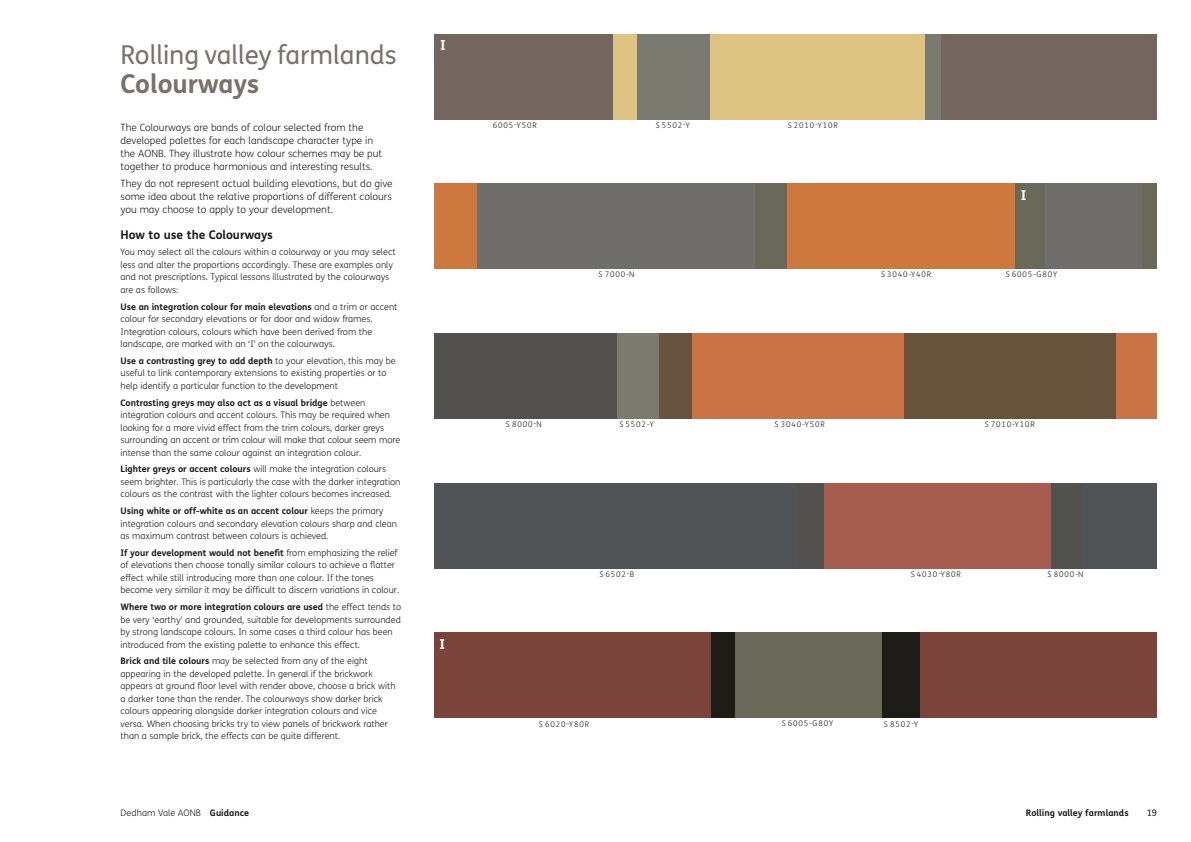
<style>
.page{position:relative;width:1191px;height:842px;background:#fff}
.page>*{position:absolute;margin:0;border:0;box-sizing:border-box;transform-origin:0 0}
.t1{font:26px "FS Me";color:#7a7168}
.t2{font:700 26px "FS Me";color:#7a7168}
.t3{font:700 13.8px "FS Me";color:#fff}
.t4{font:700 12px "FS Me";color:#1d1d1b}
.t5{font:300 10px/13px "FS Me";color:#1d1d1b}
.t6{font:300 9px/12.5px "FS Me";color:#1d1d1b}
.t7{font:700 9px "FS Me";letter-spacing:.005em;color:#1d1d1b}
.t8{font:9px "FS Me";color:#1d1d1b}
.t9{font:300 7.8px "FS Me";letter-spacing:.11em;color:#1d1d1b}
.s1{font-weight:700}
</style>
<div class="page">
<div style="left:1048px;top:483px;width:40px;height:85px;background:#52514e"></div>
<div style="left:1014px;top:184px;width:33px;height:85px;background:#6a6858"></div>
<div style="left:434px;top:34px;width:179px;height:85px;background:#72665e"></div>
<div style="left:434px;top:184px;width:44px;height:85px;background:#cd783d"></div>
<div style="left:612px;top:333px;width:47px;height:85px;background:#7b7a71"></div>
<div style="left:659px;top:333px;width:33px;height:85px;background:#68543d"></div>
<div style="left:903px;top:333px;width:213px;height:85px;background:#68543d"></div>
<div style="left:692px;top:333px;width:211px;height:85px;background:#cc7345"></div>
<div style="left:1116px;top:333px;width:41px;height:85px;background:#cc7345"></div>
<div style="left:751px;top:184px;width:38px;height:85px;background:#6a6858"></div>
<div style="left:1141px;top:184px;width:16px;height:85px;background:#6a6858"></div>
<div style="left:1045px;top:184px;width:96px;height:85px;background:#6f6e6b"></div>
<div style="left:787px;top:184px;width:227px;height:85px;background:#cd783d"></div>
<div style="left:478px;top:184px;width:277px;height:85px;background:#6f6e6b"></div>
<div style="left:613px;top:34px;width:23px;height:85px;background:#ddc483"></div>
<div style="left:636px;top:34px;width:75px;height:85px;background:#7b7a71"></div>
<div style="left:923px;top:34px;width:18px;height:85px;background:#7b7a71"></div>
<div style="left:710px;top:34px;width:214px;height:85px;background:#ddc483"></div>
<div style="left:941px;top:34px;width:216px;height:85px;background:#72665e"></div>
<div style="left:434px;top:333px;width:183px;height:85px;background:#52514e"></div>
<div style="left:434px;top:483px;width:366px;height:85px;background:#515456"></div>
<div style="left:434px;top:633px;width:276px;height:85px;background:#7b443a"></div>
<div style="left:734px;top:633px;width:148px;height:85px;background:#6a6858"></div>
<div style="left:710px;top:633px;width:24px;height:85px;background:#1d1c16"></div>
<div style="left:882px;top:633px;width:44px;height:85px;background:#1d1c16"></div>
<div style="left:920px;top:633px;width:237px;height:85px;background:#7b443a"></div>
<div style="left:798px;top:483px;width:28px;height:85px;background:#52514e"></div>
<div style="left:1082px;top:483px;width:75px;height:85px;background:#515456"></div>
<div style="left:824px;top:483px;width:227px;height:85px;background:#a65d50"></div>
<h1 class="t1" style="left:120px;top:37px;width:278px">Rolling valley farmlands</h1>
<h1 class="t2" style="left:120px;top:64px;width:140px">Colourways</h1>
<p class="t5" style="left:120px;top:120px;width:263px">The Colourways are bands of colour selected from the developed palettes for each landscape character type in the AONB. They illustrate how colour schemes may be put together to produce harmonious and interesting results.</p>
<p class="t5" style="left:120px;top:177px;width:273px;text-align:justify">They do not represent actual building elevations, but do give some idea about the relative proportions of different colours you may choose to apply to your development.</p>
<h3 class="t4" style="left:120px;top:225px;width:154px">How to use the Colourways</h3>
<p class="t6" style="left:120px;top:246px;width:277px">You may select all the colours within a colourway or you may select less and alter the proportions accordingly. These are examples only and not prescriptions. Typical lessons illustrated by the colourways are as follows:</p>
<p class="t6" style="left:120px;top:300px;width:278px"><span class="s1">Use an integration colour for main elevations</span> and a trim or accent colour for secondary elevations or for door and widow frames.<br>Integration colours, colours which have been derived from the landscape, are marked with an ‘I’ on the colourways.</p>
<p class="t6" style="left:120px;top:354px;width:277px"><span class="s1">Use a contrasting grey to add depth</span> to your elevation, this may be useful to link contemporary extensions to existing properties or to help identify a particular function to the development</p>
<p class="t6" style="left:120px;top:396px;width:281px"><span class="s1">Contrasting greys may also act as a visual bridge</span> between integration colours and accent colours. This may be required when looking for a more vivid effect from the trim colours, darker greys surrounding an accent or trim colour will make that colour seem more intense than the same colour against an integration colour.</p>
<p class="t6" style="left:120px;top:463px;width:281px"><span class="s1">Lighter greys or accent colours</span> will make the integration colours seem brighter. This is particularly the case with the darker integration colours as the contrast with the lighter colours becomes increased.</p>
<p class="t6" style="left:120px;top:504px;width:278px"><span class="s1">Using white or off-white as an accent colour</span> keeps the primary integration colours and secondary elevation colours sharp and clean as maximum contrast between colours is achieved.</p>
<p class="t6" style="left:120px;top:546px;width:280px"><span class="s1">If your development would not benefit</span> from emphasizing the relief of elevations then choose tonally similar colours to achieve a flatter effect while still introducing more than one colour. If the tones become very similar it may be difficult to discern variations in colour.</p>
<p class="t6" style="left:120px;top:600px;width:282px"><span class="s1">Where two or more integration colours are used</span> the effect tends to be very ‘earthy’ and grounded, suitable for developments surrounded by strong landscape colours. In some cases a third colour has been introduced from the existing palette to enhance this effect.</p>
<p class="t6" style="left:120px;top:655px;width:277px"><span class="s1">Brick and tile colours</span> may be selected from any of the eight appearing in the developed palette. In general if the brickwork appears at ground floor level with render above, choose a brick with a darker tone than the render. The colourways show darker brick colours appearing alongside darker integration colours and vice versa. When choosing bricks try to view panels of brickwork rather than a sample brick, the effects can be quite different.</p>
<h2 class="t3" style="left:440px;top:34px;width:7px">I</h2>
<h2 class="t3" style="left:439px;top:633px;width:7px">I</h2>
<p class="t9" style="left:493px;top:120px;width:45px">6005-Y50R</p>
<p class="t9" style="left:506px;top:419px;width:37px">S 8000-N</p>
<p class="t9" style="left:655px;top:119px;width:36px">S 5502-Y</p>
<p class="t9" style="left:598px;top:269px;width:37px">S 7000-N</p>
<p class="t9" style="left:619px;top:419px;width:36px">S 5502-Y</p>
<p class="t9" style="left:599px;top:568px;width:36px">S 6502-B</p>
<p class="t9" style="left:539px;top:719px;width:52px">S 6020-Y80R</p>
<p class="t9" style="left:787px;top:120px;width:52px">S 2010-Y10R</p>
<p class="t9" style="left:881px;top:269px;width:52px">S 3040-Y40R</p>
<h2 class="t3" style="left:1021px;top:184px;width:7px">I</h2>
<p class="t9" style="left:1006px;top:269px;width:53px">S 6005-G80Y</p>
<p class="t9" style="left:774px;top:419px;width:52px">S 3040-Y50R</p>
<p class="t9" style="left:984px;top:419px;width:52px">S 7010-Y10R</p>
<p class="t9" style="left:910px;top:569px;width:52px">S 4030-Y80R</p>
<p class="t9" style="left:782px;top:718px;width:53px">S 6005-G80Y</p>
<p class="t9" style="left:884px;top:719px;width:36px">S 8502-Y</p>
<p class="t9" style="left:1047px;top:569px;width:37px">S 8000-N</p>
<p class="t6" style="left:120px;top:806px;width:130px">Dedham Vale AONB <span class="s1">Guidance</span></p>
<p class="t7" style="left:1026px;top:806px;width:104px">Rolling valley farmlands</p>
<p class="t8" style="left:1146px;top:806px;width:12px">19</p>
</div>
